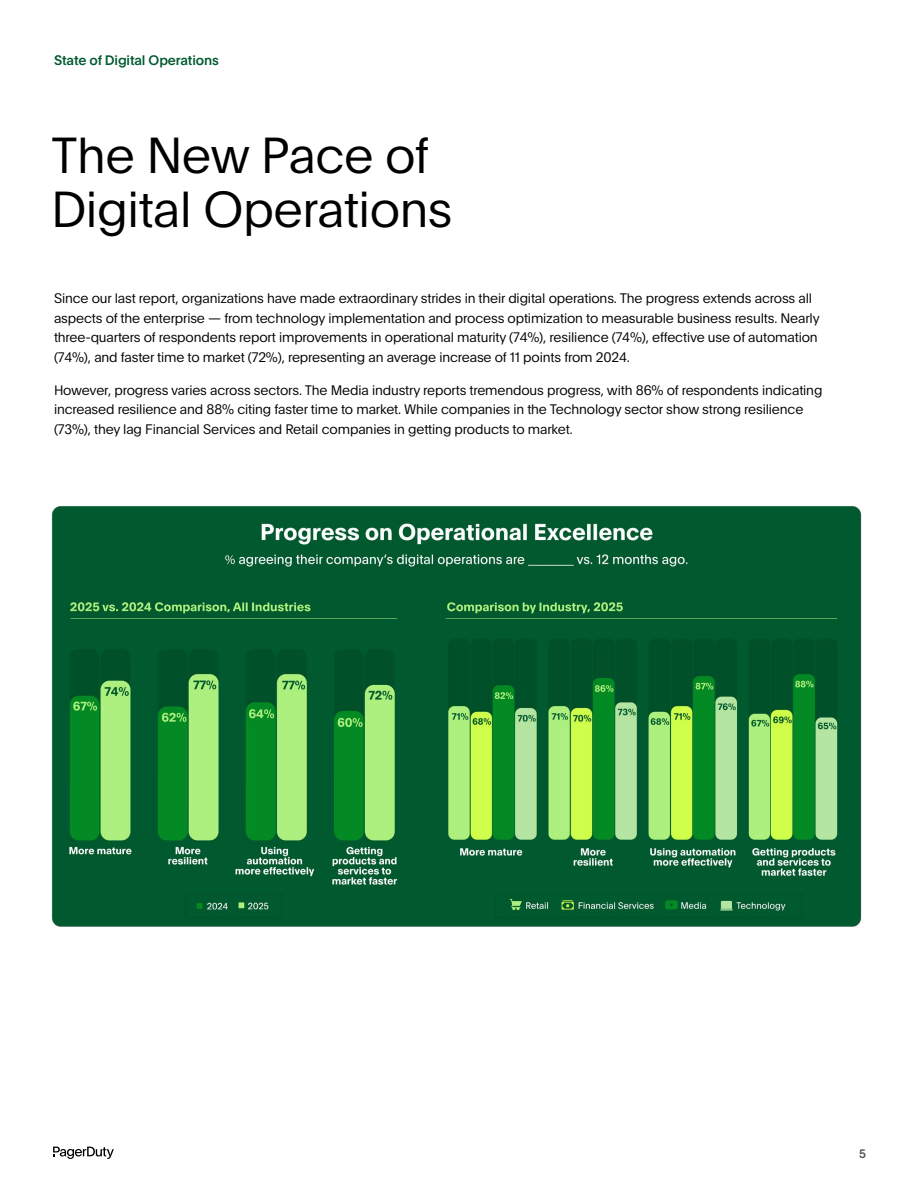
<style>
.page{position:relative;width:918px;height:1188px;background:#fff}
.page>*{position:absolute;margin:0;border:0;box-sizing:border-box;transform-origin:0 0}
.t1{font:300 49.5px/54px "Plain";letter-spacing:-.01em;color:#000}
.t2{font:300 13.5px/19.5px "Plain";letter-spacing:-.01em;color:#000}
.t3{font:500 13.5px "Plain";letter-spacing:-.01em;color:#005a2f}
.t4{font:500 12px "Plain";color:#4b4f4f}
</style>
<div class="page">
<svg style="left:53px;top:1147px;width:61px;height:12px"></svg>
<img style="left:51px;top:506px;width:811px;height:421px">
<p class="t3" style="left:54px;top:50px;width:166px">State of Digital Operations</p>
<h1 class="t1" style="left:51px;top:126px;width:403px">The New Pace of<br>Digital Operations</h1>
<p class="t2" style="left:54px;top:288px;width:767px">Since our last report, organizations have made extraordinary strides in their digital operations. The progress extends across all aspects of the enterprise — from technology implementation and process optimization to measurable business results. Nearly three-quarters of respondents report improvements in operational maturity (74%), resilience (74%), effective use of automation (74%), and faster time to market (72%), representing an average increase of 11 points from 2024.</p>
<p class="t2" style="left:54px;top:380px;width:770px">However, progress varies across sectors. The Media industry reports tremendous progress, with 86% of respondents indicating increased resilience and 88% citing faster time to market. While companies in the Technology sector show strong resilience (73%), they lag Financial Services and Retail companies in getting products to market.</p>
<p class="t4" style="left:859px;top:1145px;width:8px">5</p>
</div>
